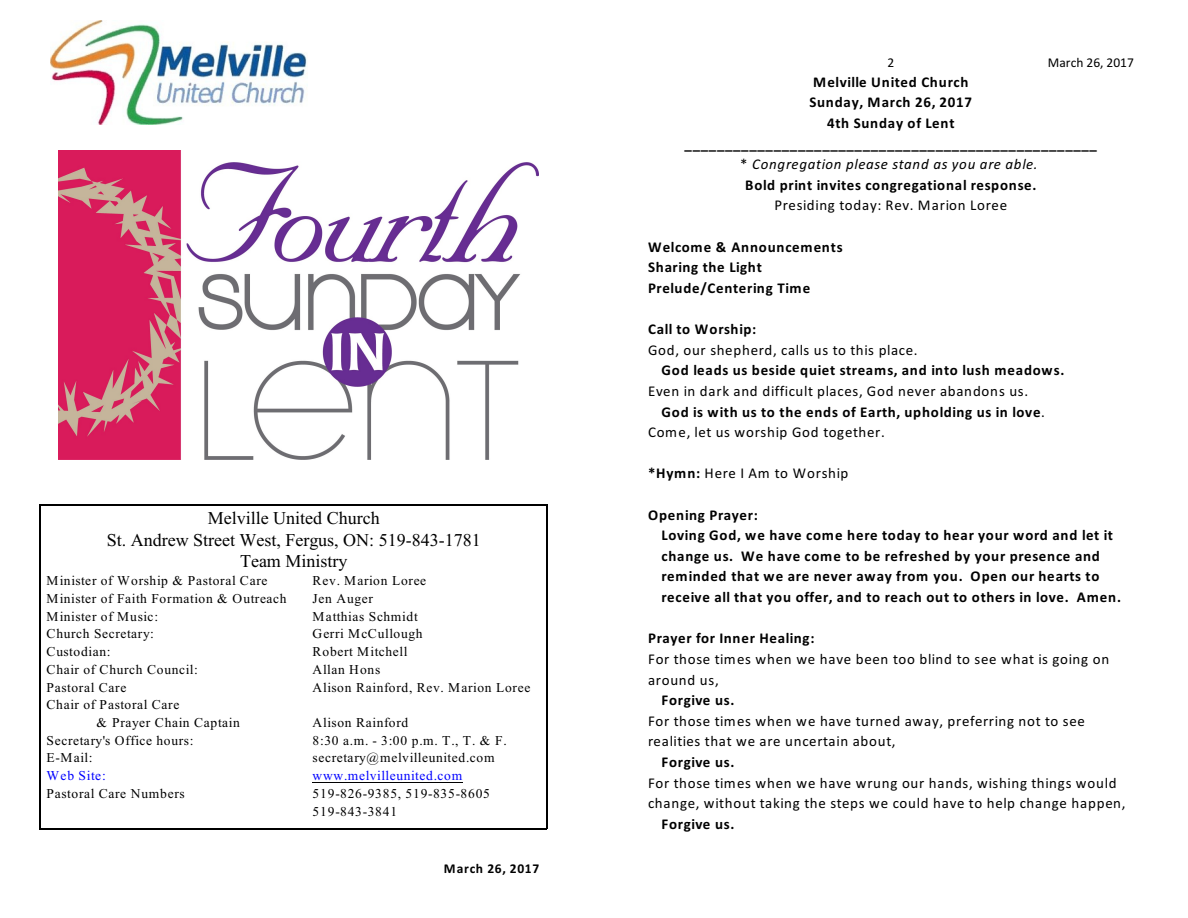
<style>
.page{position:relative;width:1188px;height:918px;background:#fff}
.page>*{position:absolute;margin:0;border:0;box-sizing:border-box;transform-origin:0 0}
.t1{font:18px/21.3px "Times New Roman";color:#000;text-align:center}
.t2{font:700 15px/20.5px "Calibri";letter-spacing:.05em;color:#000}
.t3{font:15px/20.7px "Calibri";letter-spacing:.05em;color:#000}
.t4{font:13.5px/17.9px "Times New Roman";letter-spacing:.045em;color:#000}
.t5{font:13.5px "Times New Roman";letter-spacing:.045em;color:#00f}
.t6{font:13.5px "Calibri";color:#000}
.t7{font:700 13.5px "Calibri";letter-spacing:.055em;color:#000}
.s1{font-weight:400}
.s2{font-weight:400;font-style:italic}
.s3{font-weight:700}
</style>
<div class="page">
<img style="left:59px;top:151px;width:479px;height:309px">
<hr style="left:313px;top:783px;width:150px;height:1px;background:#000">
<hr style="left:40px;top:504px;width:1px;height:325px;background:#000">
<hr style="left:546px;top:504px;width:1px;height:325px;background:#000">
<hr style="left:40px;top:504px;width:507px;height:2px;background:#000">
<hr style="left:40px;top:828px;width:507px;height:1px;background:#000">
<img style="left:50px;top:21px;width:257px;height:103px">
<p class="t1" style="left:107px;top:509px;width:375px">Melville United Church<br>St. Andrew Street West, Fergus, ON: 519-843-1781<br>Team Ministry</p>
<p class="t4" style="left:46px;top:573px;width:223px">Minister of Worship &amp; Pastoral Care</p>
<p class="t4" style="left:313px;top:573px;width:115px">Rev. Marion Loree</p>
<p class="t4" style="left:46px;top:591px;width:242px">Minister of Faith Formation &amp; Outreach</p>
<p class="t4" style="left:313px;top:591px;width:62px">Jen Auger</p>
<p class="t4" style="left:46px;top:608px;width:113px">Minister of Music:</p>
<p class="t4" style="left:313px;top:608px;width:107px">Matthias Schmidt</p>
<p class="t4" style="left:46px;top:626px;width:109px">Church Secretary:</p>
<p class="t4" style="left:313px;top:626px;width:112px">Gerri McCullough</p>
<p class="t4" style="left:46px;top:644px;width:66px">Custodian:</p>
<p class="t4" style="left:313px;top:644px;width:96px">Robert Mitchell</p>
<p class="t4" style="left:46px;top:662px;width:153px">Chair of Church Council:</p>
<p class="t4" style="left:313px;top:662px;width:69px">Allan Hons</p>
<p class="t4" style="left:46px;top:679px;width:81px">Pastoral Care</p>
<p class="t4" style="left:313px;top:679px;width:219px">Alison Rainford, Rev. Marion Loree</p>
<p class="t4" style="left:97px;top:697px;width:145px;text-indent:-50px">Chair of Pastoral Care<br>&amp; Prayer Chain Captain</p>
<p class="t4" style="left:313px;top:715px;width:97px">Alison Rainford</p>
<p class="t4" style="left:46px;top:733px;width:148px">Secretary's Office hours:</p>
<p class="t4" style="left:313px;top:733px;width:196px">8:30 a.m. - 3:00 p.m. T., T. &amp; F.</p>
<p class="t4" style="left:46px;top:750px;width:48px">E-Mail:</p>
<p class="t4" style="left:313px;top:750px;width:184px">secretary@melvilleunited.com</p>
<p class="t5" style="left:46px;top:771px;width:61px">Web Site:</p>
<p class="t5" style="left:313px;top:771px;width:151px">www.melvilleunited.com</p>
<p class="t4" style="left:46px;top:786px;width:140px">Pastoral Care Numbers</p>
<p class="t4" style="left:313px;top:786px;width:179px">519-826-9385, 519-835-8605<br>519-843-3841</p>
<p class="t7" style="left:444px;top:863px;width:97px">March 26, 2017</p>
<p class="t6" style="left:888px;top:57px;width:8px">2</p>
<p class="t6" style="left:1048px;top:57px;width:88px">March 26, 2017</p>
<p class="t2" style="left:685px;top:73px;width:414px;text-align:center">Melville United Church<br>Sunday, March 26, 2017<br>4th Sunday of Lent ___________________________________________________ <span class="s1">*</span> <span class="s2">Congregation please stand as you are able.<br></span>Bold print invites congregational response.</p>
<p class="t3" style="left:774px;top:196px;width:234px">Presiding today: Rev. Marion Loree</p>
<p class="t2" style="left:648px;top:238px;width:196px">Welcome &amp; Announcements<br>Sharing the Light<br>Prelude/Centering Time</p>
<p class="t2" style="left:648px;top:320px;width:110px">Call to Worship:</p>
<p class="t3" style="left:648px;top:341px;width:271px">God, our shepherd, calls us to this place.</p>
<p class="t2" style="left:662px;top:361px;width:404px">God leads us beside quiet streams, and into lush meadows.</p>
<p class="t3" style="left:648px;top:382px;width:382px">Even in dark and difficult places, God never abandons us.</p>
<p class="t2" style="left:662px;top:402px;width:385px">God is with us to the ends of Earth, upholding us in love<span class="s1">.</span></p>
<p class="t3" style="left:648px;top:423px;width:238px">Come, let us worship God together.</p>
<p class="t3" style="left:648px;top:464px;width:202px"><span class="s3">*Hymn:</span> Here I Am to Worship</p>
<p class="t2" style="left:662px;top:506px;width:461px;text-indent:-14px">Opening Prayer:<br>Loving God, we have come here today to hear your word and let it change us. We have come to be refreshed by your presence and reminded that we are never away from you. Open our hearts to receive all that you offer, and to reach out to others in love. Amen.</p>
<p class="t2" style="left:648px;top:629px;width:168px">Prayer for Inner Healing:</p>
<p class="t3" style="left:648px;top:650px;width:463px">For those times when we have been too blind to see what is going on around us,</p>
<p class="t2" style="left:662px;top:691px;width:74px">Forgive us.</p>
<p class="t3" style="left:648px;top:712px;width:438px">For those times when we have turned away, preferring not to see realities that we are uncertain about,</p>
<p class="t2" style="left:662px;top:753px;width:74px">Forgive us.</p>
<p class="t3" style="left:648px;top:773px;width:479px">For those times when we have wrung our hands, wishing things would change, without taking the steps we could have to help change happen,</p>
<p class="t2" style="left:662px;top:815px;width:74px">Forgive us.</p>
</div>
